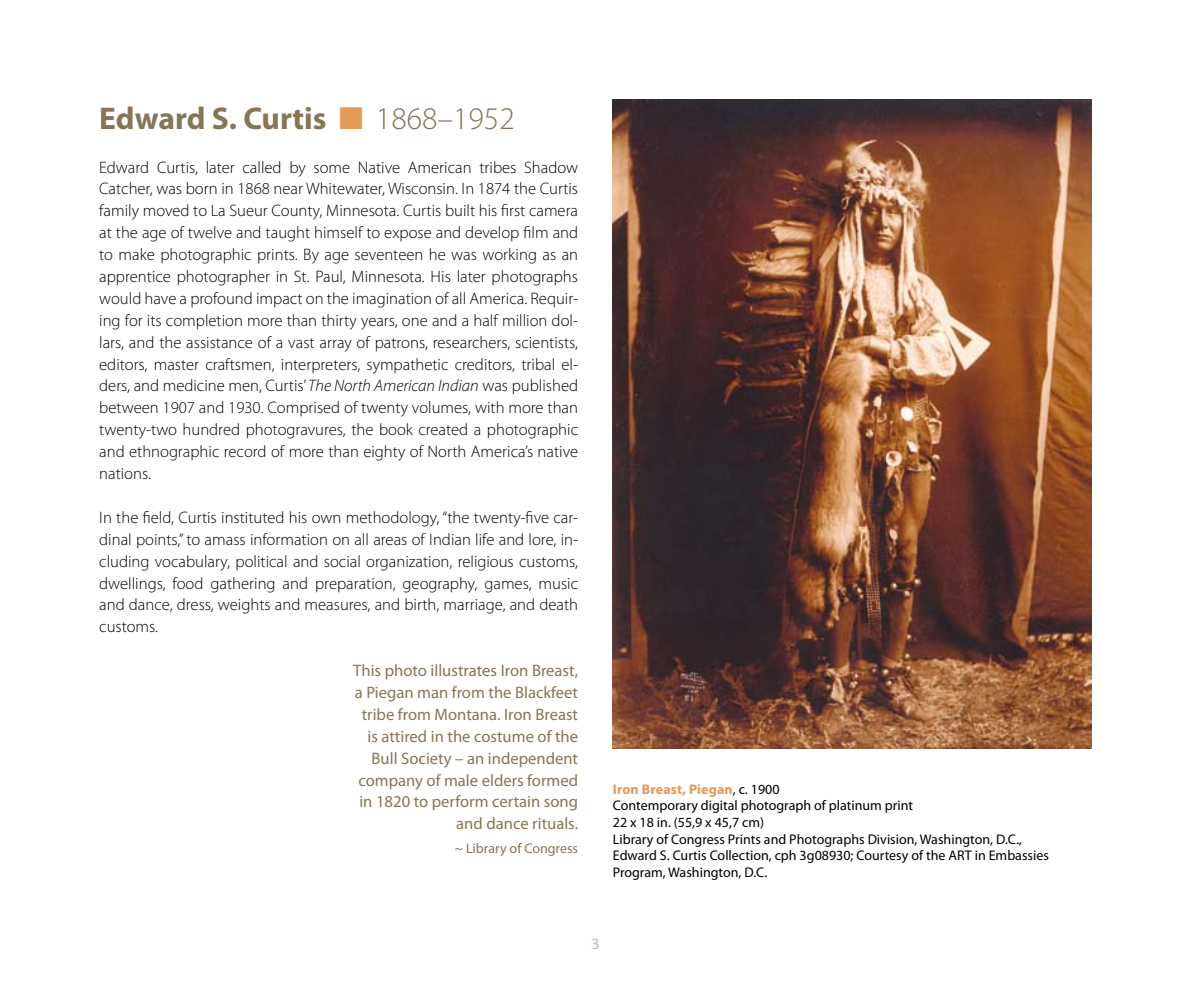
<style>
.page{position:relative;width:1191px;height:993px;background:#fff}
.page>*{position:absolute;margin:0;border:0;box-sizing:border-box;transform-origin:0 0}
.t1{font:700 31.5px "Myriad Pro";color:#867556}
.t2{font:300 16.62px/21.9px "Myriad Pro";color:#000;text-align:justify}
.t3{font:16.62px/21.9px "Myriad Pro";color:#867556;text-align:right}
.t4{font:14px/16.6px "Myriad Pro";color:#000}
.t5{font:14px "Myriad Pro";color:#867556}
.s1{color:#e59956}
.s2{font-weight:300}
.s3{font-style:italic}
.s4{font-weight:700;color:#e59956}
</style>
<div class="page">
<img style="left:613px;top:99px;width:478px;height:649px">
<h1 class="t1" style="left:99px;top:97px;width:417px">Edward S. Curtis <span class="s1">■</span> <span class="s2">1868–1952</span></h1>
<p class="t2" style="left:99px;top:156px;width:480px">Edward Curtis, later called by some Native American tribes Shadow Catcher, was born in 1868 near Whitewater, Wisconsin. In 1874 the Curtis family moved to La Sueur County, Minnesota. Curtis built his first camera at the age of twelve and taught himself to expose and develop film and to make photographic prints. By age seventeen he was working as an apprentice photographer in St. Paul, Minnesota. His later photographs would have a profound impact on the imagination of all America. Requir&shy;ing for its completion more than thirty years, one and a half million dol&shy;lars, and the assistance of a vast array of patrons, researchers, scientists, editors, master craftsmen, interpreters, sympathetic creditors, tribal el&shy;ders, and medicine men, Curtis’ <span class="s3">The North American Indian</span> was published between 1907 and 1930. Comprised of twenty volumes, with more than twenty-two hundred photogravures, the book created a photographic and ethnographic record of more than eighty of North America’s native nations.</p>
<p class="t2" style="left:99px;top:506px;width:480px">In the field, Curtis instituted his own methodology, “the twenty-five car&shy;dinal points,” to amass information on all areas of Indian life and lore, in&shy;cluding vocabulary, political and social organization, religious customs, dwellings, food gathering and preparation, geography, games, music and dance, dress, weights and measures, and birth, marriage, and death customs.</p>
<p class="t3" style="left:353px;top:659px;width:226px">This photo illustrates Iron Breast, a Piegan man from the Blackfeet tribe from Montana. Iron Breast is attired in the costume of the<br>Bull Society – an independent company of male elders formed in 1820 to perform certain song and dance rituals.</p>
<p class="t5" style="left:455px;top:839px;width:125px">~ Library of Congress</p>
<p class="t4" style="left:613px;top:780px;width:437px"><span class="s4">Iron Breast, Piegan</span>, c. 1900<br>Contemporary digital photograph of platinum print<br>22 x 18 in. (55,9 x 45,7 cm)<br>Library of Congress Prints and Photographs Division, Washington, D.C., Edward S. Curtis Collection, cph 3g08930; Courtesy of the ART in Embassies Program, Washington, D.C.</p>
</div>
